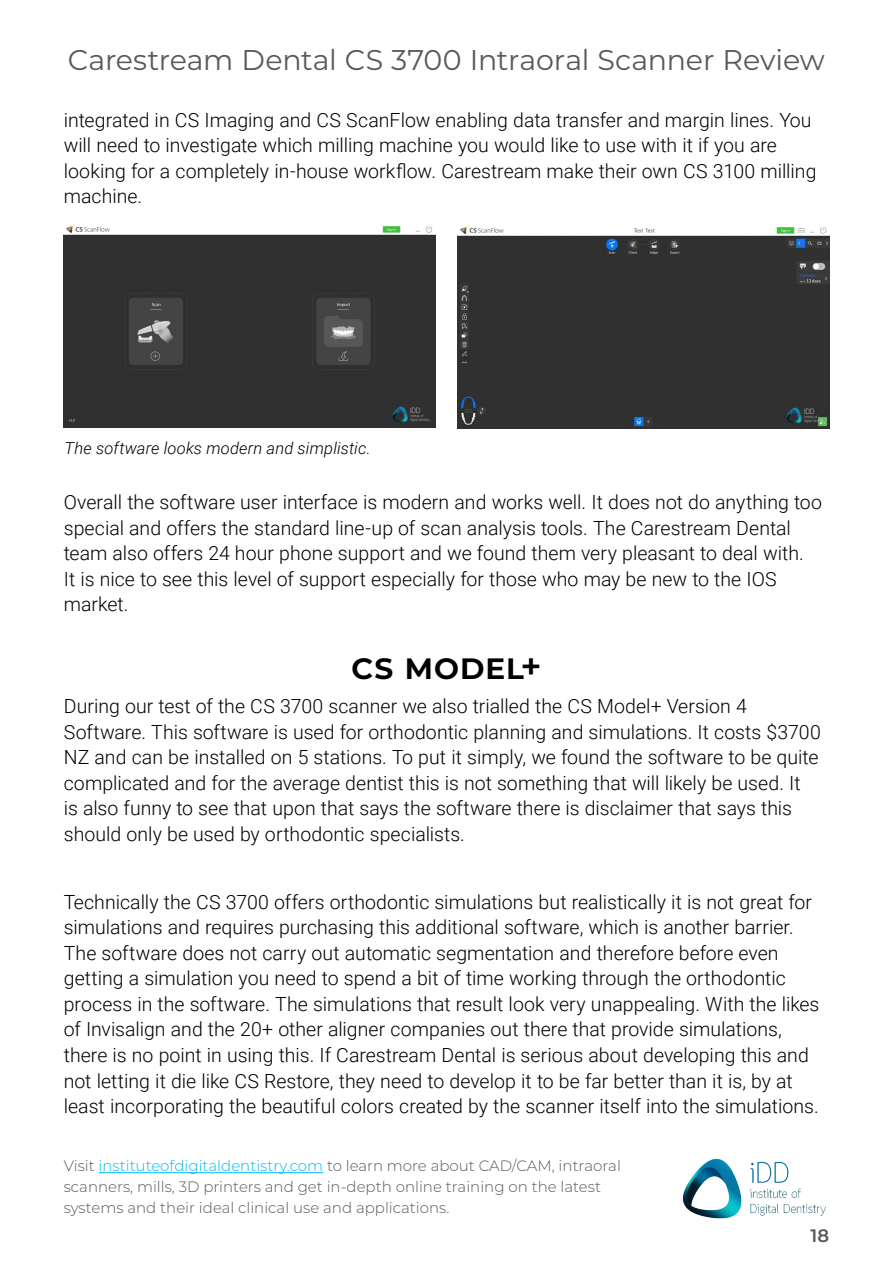
<style>
.page{position:relative;width:893px;height:1263px;background:#fff}
.page>*{position:absolute;margin:0;border:0;box-sizing:border-box;transform-origin:0 0}
.t1{font:600 36px "Montserrat";color:#000}
.t2{font:28.5px "Montserrat";letter-spacing:-.005em;color:#58595b}
.t3{font:300 19.5px/25.5px "Roboto";color:#000}
.t4{font:600 18px "Montserrat";color:#58595b}
.t5{font:italic 300 16.5px "Roboto";letter-spacing:.01em;color:#000}
.t6{font:300 15px/21px "Montserrat";color:#58595b}
.s1{color:#00b9f1}
</style>
<div class="page">
<hr style="left:99px;top:1172px;width:224px;height:1px;background:#00b9f1">
<img style="left:683px;top:1159px;width:143px;height:59px">
<img style="left:64px;top:225px;width:372px;height:203px">
<img style="left:457px;top:226px;width:372px;height:203px">
<h2 class="t2" style="left:68px;top:41px;width:758px">Carestream Dental CS 3700 Intraoral Scanner Review</h2>
<p class="t3" style="left:64px;top:106px;width:754px">integrated in CS Imaging and CS ScanFlow enabling data transfer and margin lines. You will need to investigate which milling machine you would like to use with it if you are looking for a completely in-house workflow. Carestream make their own CS 3100 milling machine.</p>
<p class="t5" style="left:65px;top:437px;width:307px">The software looks modern and simplistic.</p>
<p class="t3" style="left:64px;top:489px;width:760px">Overall the software user interface is modern and works well. It does not do anything too special and offers the standard line-up of scan analysis tools. The Carestream Dental team also offers 24 hour phone support and we found them very pleasant to deal with.<br>It is nice to see this level of support especially for those who may be new to the IOS market.</p>
<h1 class="t1" style="left:351px;top:641px;width:192px">CS MODEL+</h1>
<p class="t3" style="left:64px;top:693px;width:759px">During our test of the CS 3700 scanner we also trialled the CS Model+ Version 4<br>Software. This software is used for orthodontic planning and simulations. It costs $3700<br>NZ and can be installed on 5 stations. To put it simply, we found the software to be quite complicated and for the average dentist this is not something that will likely be used. It<br>is also funny to see that upon that says the software there is disclaimer that says this should only be used by orthodontic specialists.</p>
<p class="t3" style="left:64px;top:888px;width:757px">Technically the CS 3700 offers orthodontic simulations but realistically it is not great for simulations and requires purchasing this additional software, which is another barrier.<br>The software does not carry out automatic segmentation and therefore before even getting a simulation you need to spend a bit of time working through the orthodontic process in the software. The simulations that result look very unappealing. With the likes of Invisalign and the 20+ other aligner companies out there that provide simulations, there is no point in using this. If Carestream Dental is serious about developing this and not letting it die like CS Restore, they need to develop it to be far better than it is, by at least incorporating the beautiful colors created by the scanner itself into the simulations.</p>
<p class="t6" style="left:64px;top:1155px;width:559px">Visit <span class="s1">instituteofdigitaldentistry.com</span> to learn more about CAD/CAM, intraoral scanners, mills, 3D printers and get in-depth online training on the latest systems and their ideal clinical use and applications.</p>
<p class="t4" style="left:810px;top:1223px;width:20px">18</p>
</div>
